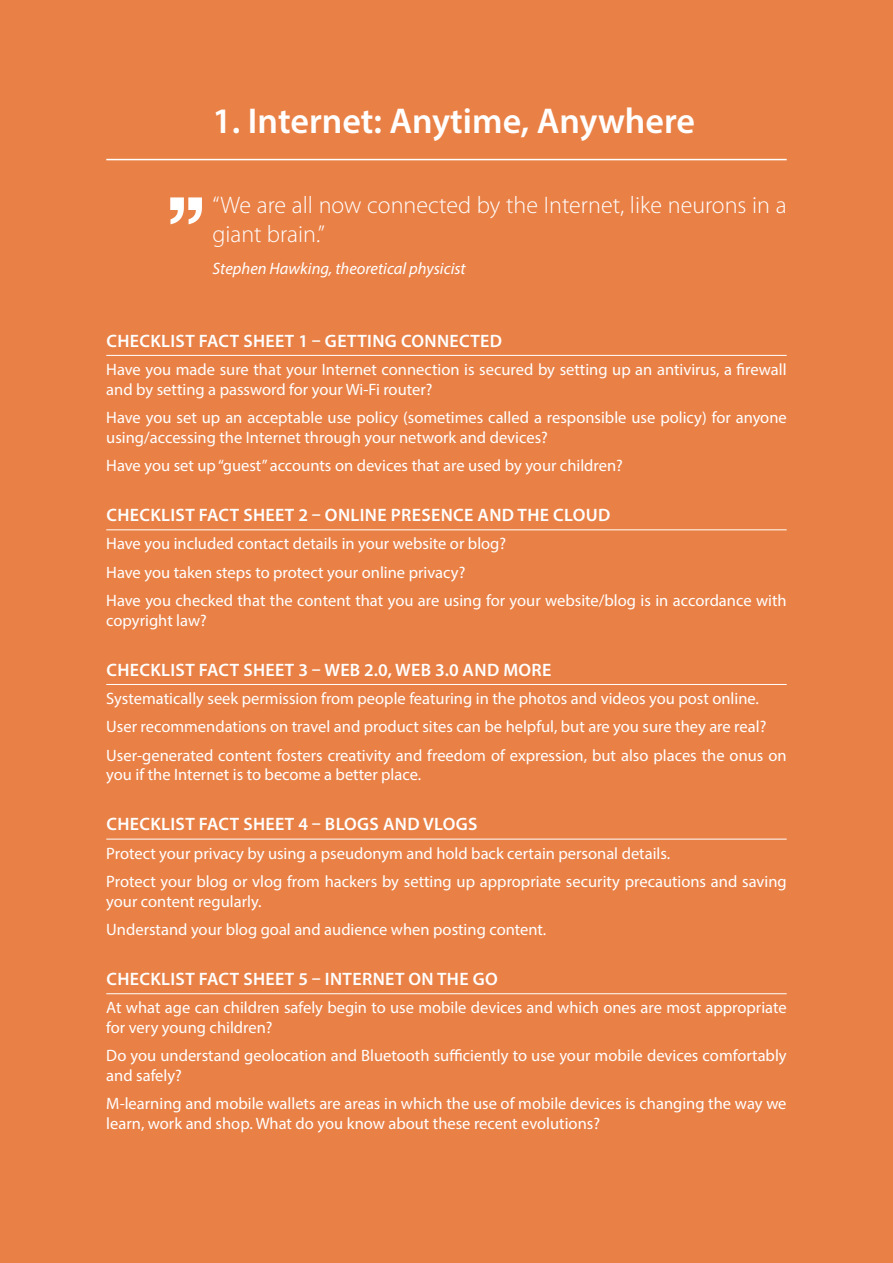
<style>
.page{position:relative;width:893px;height:1263px;background:#e98147}
.page>*{position:absolute;margin:0;border:0;box-sizing:border-box;transform-origin:0 0}
.t1{font:600 36px "Myriad Pro";color:#fff}
.t2{font:300 24px/28.8px "Myriad Pro";color:#fff}
.t3{font:600 18px "Myriad Pro";letter-spacing:.02em;color:#fff}
.t4{font:16.5px/28.3px "Myriad Pro";color:#fff}
.t5{font:italic 16.5px "Myriad Pro";color:#fff}
</style>
<div class="page">
<hr style="left:106px;top:159px;width:681px;height:1px;background:#fff">
<hr style="left:106px;top:355px;width:681px;height:1px;background:#fff">
<hr style="left:106px;top:529px;width:681px;height:1px;background:#fff">
<hr style="left:106px;top:684px;width:681px;height:1px;background:#fff">
<hr style="left:106px;top:839px;width:681px;height:1px;background:#fff">
<hr style="left:106px;top:993px;width:681px;height:1px;background:#fff">
<svg style="left:170px;top:197px;width:32px;height:27px"></svg>
<h1 class="t1" style="left:213px;top:98px;width:484px">1. Internet: Anytime, Anywhere</h1>
<h2 class="t2" style="left:213px;top:191px;width:575px">“We are all now connected by the Internet, like neurons in a giant brain.”</h2>
<p class="t5" style="left:213px;top:258px;width:255px">Stephen Hawking, theoretical physicist</p>
<p class="t3" style="left:106px;top:329px;width:397px">CHECKLIST FACT SHEET 1 – GETTING CONNECTED</p>
<p class="t4" style="left:106px;top:359px;width:682px;line-height:19.8px">Have you made sure that your Internet connection is secured by setting up an antivirus, a firewall and by setting a password for your Wi-Fi router?</p>
<p class="t4" style="left:106px;top:407px;width:682px;line-height:19.8px">Have you set up an acceptable use policy (sometimes called a responsible use policy) for anyone using/accessing the Internet through your network and devices?</p>
<p class="t4" style="left:106px;top:451px;width:518px">Have you set up “guest” accounts on devices that are used by your children?</p>
<p class="t3" style="left:106px;top:503px;width:505px">CHECKLIST FACT SHEET 2 – ONLINE PRESENCE AND THE CLOUD</p>
<p class="t4" style="left:106px;top:529px;width:682px">Have you included contact details in your website or blog?<br>Have you taken steps to protect your online privacy?<br>Have you checked that the content that you are using for your website/blog is in accordance with</p>
<p class="t4" style="left:106px;top:606px;width:102px">copyright law?</p>
<p class="t3" style="left:106px;top:658px;width:447px">CHECKLIST FACT SHEET 3 – WEB 2.0, WEB 3.0 AND MORE</p>
<p class="t4" style="left:106px;top:684px;width:682px">Systematically seek permission from people featuring in the photos and videos you post online.<br>User recommendations on travel and product sites can be helpful, but are you sure they are real?<br>User-generated content fosters creativity and freedom of expression, but also places the onus on</p>
<p class="t4" style="left:106px;top:760px;width:316px">you if the Internet is to become a better place.</p>
<p class="t3" style="left:106px;top:813px;width:373px">CHECKLIST FACT SHEET 4 – BLOGS AND VLOGS</p>
<p class="t4" style="left:106px;top:838px;width:682px">Protect your privacy by using a pseudonym and hold back certain personal details.<br>Protect your blog or vlog from hackers by setting up appropriate security precautions and saving</p>
<p class="t4" style="left:106px;top:887px;width:442px">your content regularly.<br>Understand your blog goal and audience when posting content.</p>
<p class="t3" style="left:106px;top:967px;width:393px">CHECKLIST FACT SHEET 5 – INTERNET ON THE GO</p>
<p class="t4" style="left:106px;top:997px;width:682px;line-height:19.8px">At what age can children safely begin to use mobile devices and which ones are most appropriate for very young children?</p>
<p class="t4" style="left:106px;top:1045px;width:682px;line-height:19.8px">Do you understand geolocation and Bluetooth sufficiently to use your mobile devices comfortably and safely?</p>
<p class="t4" style="left:106px;top:1094px;width:682px;line-height:19.8px">M-learning and mobile wallets are areas in which the use of mobile devices is changing the way we learn, work and shop. What do you know about these recent evolutions?</p>
</div>
